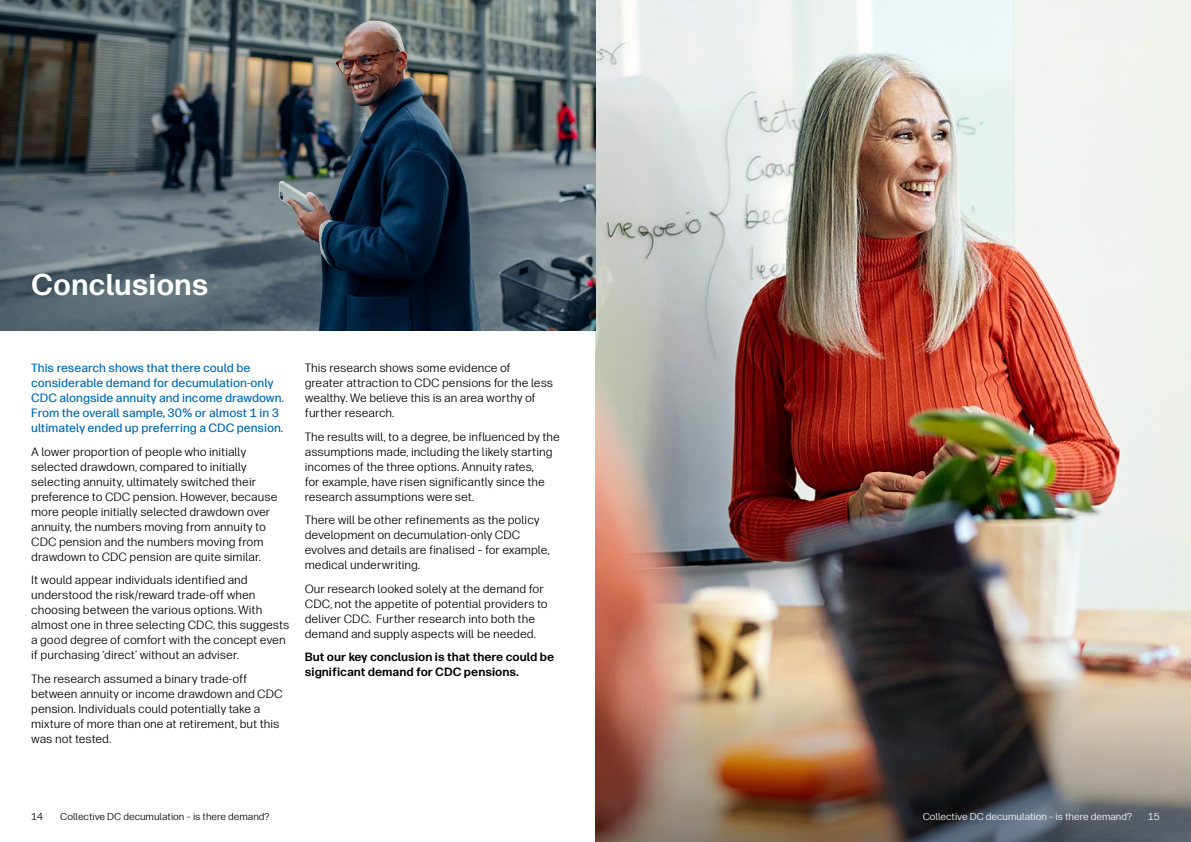
<style>
.page{position:relative;width:1191px;height:842px;background:#fff}
.page>*{position:absolute;margin:0;border:0;box-sizing:border-box;transform-origin:0 0}
.t1{font:700 30px "Forever Forma Body Text";color:#fff}
.t2{font:12px/15px "Forever Forma Body Text";color:#000}
.t3{font:500 12px/15px "Forever Forma Body Text";color:#0069b4}
.t4{font:700 12px/15px "Forever Forma Body Text";color:#000}
.t5{font:10px "Forever Forma Body Text";color:#fff}
.t6{font:10px "Forever Forma Body Text";color:#000}
</style>
<div class="page">
<img style="left:595px;top:0;width:596px;height:641px">
<img style="left:0;top:0;width:595px;height:330px">
<img style="left:595px;top:641px;width:596px;height:201px">
<h1 class="t1" style="left:31px;top:261px;width:179px">Conclusions</h1>
<p class="t3" style="left:31px;top:359px;width:254px">This research shows that there could be considerable demand for decumulation-only CDC alongside annuity and income drawdown.<br>From the overall sample, 30% or almost 1 in 3 ultimately ended up preferring a CDC pension.</p>
<p class="t2" style="left:31px;top:443px;width:248px">A lower proportion of people who initially selected drawdown, compared to initially selecting annuity, ultimately switched their preference to CDC pension. However, because more people initially selected drawdown over annuity, the numbers moving from annuity to CDC pension and the numbers moving from drawdown to CDC pension are quite similar.</p>
<p class="t2" style="left:31px;top:572px;width:260px">It would appear individuals identified and understood the risk/reward trade-off when choosing between the various options. With almost one in three selecting CDC, this suggests a good degree of comfort with the concept even if purchasing ‘direct’ without an adviser.</p>
<p class="t2" style="left:31px;top:670px;width:253px">The research assumed a binary trade-off between annuity or income drawdown and CDC pension. Individuals could potentially take a mixture of more than one at retirement, but this was not tested.</p>
<p class="t2" style="left:305px;top:360px;width:250px">This research shows some evidence of<br>greater attraction to CDC pensions for the less wealthy. We believe this is an area worthy of further research.</p>
<p class="t2" style="left:305px;top:428px;width:257px">The results will, to a degree, be influenced by the assumptions made, including the likely starting incomes of the three options. Annuity rates,<br>for example, have risen significantly since the research assumptions were set.</p>
<p class="t2" style="left:305px;top:512px;width:246px">There will be other refinements as the policy development on decumulation-only CDC evolves and details are finalised – for example, medical underwriting.</p>
<p class="t2" style="left:305px;top:580px;width:244px">Our research looked solely at the demand for CDC, not the appetite of potential providers to deliver CDC. Further research into both the demand and supply aspects will be needed.</p>
<p class="t4" style="left:305px;top:648px;width:251px">But our key conclusion is that there could be significant demand for CDC pensions.</p>
<p class="t6" style="left:31px;top:810px;width:13px">14</p>
<p class="t6" style="left:60px;top:810px;width:211px">Collective DC decumulation – is there demand?</p>
<p class="t5" style="left:922px;top:809px;width:211px">Collective DC decumulation – is there demand?</p>
<p class="t5" style="left:1147px;top:809px;width:13px">15</p>
</div>
